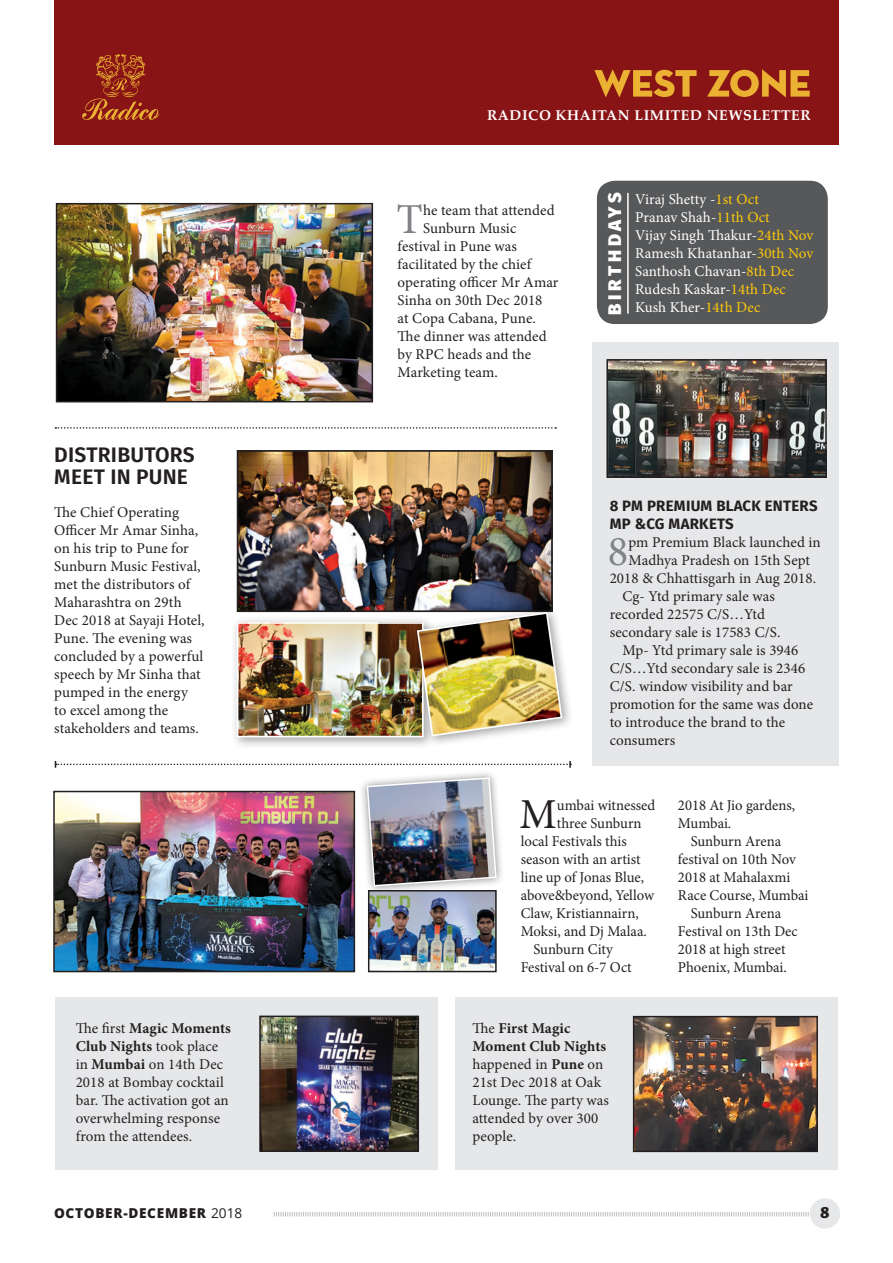
<style>
.page{position:relative;width:893px;height:1263px;background:#fff}
.page>*{position:absolute;margin:0;border:0;box-sizing:border-box;transform-origin:0 0}
.t1{font:42.75px "Minion Pro";color:#808285}
.t2{font:42.75px "Minion Pro";color:#231f20}
.t3{font:39px "Neutra Disp Titling";color:#fff}
.t4{font:600 21px/22.5px "Fira Sans";letter-spacing:.01em;color:#231f20}
.t5{font:800 18.3px "Fira Sans";letter-spacing:.2em;color:#fff}
.t6{font:15px/18px "Minion Pro";color:#231f20}
.t7{font:15px/18px "Minion Pro";letter-spacing:.005em;color:#fff}
.t8{font:700 15px/18px "Fira Sans";letter-spacing:.015em;color:#231f20}
.t9{font:800 15px "Adelle Sans";color:#231f20}
.t10{font:700 14.25px "Palatino";letter-spacing:.04em;color:#fff}
.t11{font:800 13.65px "Open Sans";letter-spacing:.05em;color:#231f20}
.s1{color:#feca0a}
.s2{font-weight:700}
.s3{font-weight:400}
</style>
<div class="page">
<svg style="left:55px;top:761px;width:516px;height:7px"></svg>
<div style="left:54px;top:0;width:785px;height:144px;background:#891415"></div>
<svg style="left:594px;top:69px;width:216px;height:28px"></svg>
<svg style="left:82px;top:54px;width:78px;height:66px"></svg>
<img style="left:56px;top:794px;width:296px;height:175px">
<div style="left:53px;top:791px;width:302px;height:181px;border:2px solid #231f20"></div>
<div style="left:359px;top:769px;width:145px;height:125px;background:#231f20;opacity:.5"></div>
<img style="left:366px;top:776px;width:131px;height:111px">
<img style="left:371px;top:893px;width:123px;height:76px">
<div style="left:368px;top:890px;width:129px;height:82px;border:2px solid #231f20"></div>
<div style="left:597px;top:181px;width:231px;height:143px;background:#57585a;border-radius:18px"></div>
<hr style="left:627px;top:193px;width:2px;height:121px;background:#fff">
<div style="left:592px;top:342px;width:247px;height:423px;background:#e6e7e9"></div>
<div style="left:55px;top:997px;width:382px;height:173px;background:#e6e7e9"></div>
<div style="left:455px;top:997px;width:383px;height:173px;background:#e6e7e9"></div>
<img style="left:609px;top:362px;width:215px;height:113px">
<div style="left:606px;top:359px;width:221px;height:119px;border:2px solid #231f20"></div>
<img style="left:262px;top:1018px;width:154px;height:131px">
<div style="left:259px;top:1015px;width:160px;height:137px;border:2px solid #231f20"></div>
<img style="left:636px;top:1019px;width:179px;height:130px">
<div style="left:633px;top:1016px;width:185px;height:136px;border:2px solid #231f20"></div>
<img style="left:59px;top:206px;width:311px;height:193px">
<div style="left:56px;top:203px;width:317px;height:199px;border:2px solid #231f20"></div>
<img style="left:240px;top:453px;width:310px;height:156px">
<div style="left:237px;top:450px;width:316px;height:162px;border:2px solid #231f20"></div>
<div style="left:231px;top:616px;width:205px;height:133px;background:#231f20;opacity:.41"></div>
<img style="left:240px;top:625px;width:171px;height:109px">
<div style="left:237px;top:622px;width:187px;height:115px;border:2px solid #fff"></div>
<div style="left:411px;top:607px;width:163px;height:141px;background:#231f20;opacity:.41"></div>
<img style="left:416px;top:611px;width:147px;height:126px">
<svg style="left:55px;top:427px;width:501px;height:2px"></svg>
<div style="left:810px;top:1198px;width:30px;height:30px;background:#e6e7e9;border-radius:50%"></div>
<svg style="left:273px;top:1212px;width:536px;height:5px"></svg>
<h2 class="t3" style="left:403px;top:83px;width:409px">PLANTS/DISTILLERIES</h2>
<p class="t10" style="left:487px;top:103px;width:325px">RADICO KHAITAN LIMITED NEWSLETTER</p>
<h3 class="t4" style="left:54px;top:443px;width:135px">DISTRIBUTORS<br>MEET IN PUNE</h3>
<p class="t6" style="left:54px;top:503px;width:152px">The Chief Operating<br>Officer Mr Amar Sinha, on his trip to Pune for<br>Sunburn Music Festival, met the distributors of<br>Maharashtra on 29th<br>Dec 2018 at Sayaji Hotel,<br>Pune. The evening was concluded by a powerful speech by Mr Sinha that pumped in the energy<br>to excel among the stakeholders and teams.</p>
<h1 class="t1" style="left:396px;top:190px;width:28px">T</h1>
<p class="t6" style="left:423px;top:201px;width:133px">he team that attended</p>
<p class="t6" style="left:423px;top:219px;width:95px">Sunburn Music</p>
<p class="t6" style="left:398px;top:237px;width:121px">festival in Pune was</p>
<p class="t6" style="left:398px;top:255px;width:135px">facilitated by the chief</p>
<p class="t6" style="left:398px;top:273px;width:162px">operating officer Mr Amar</p>
<p class="t6" style="left:398px;top:291px;width:146px">Sinha on 30th Dec 2018</p>
<p class="t6" style="left:398px;top:309px;width:140px">at Copa Cabana, Pune.</p>
<p class="t6" style="left:398px;top:327px;width:151px">The dinner was attended</p>
<p class="t6" style="left:398px;top:345px;width:135px">by Rpc heads and the</p>
<p class="t6" style="left:398px;top:363px;width:102px">Marketing team.</p>
<p class="t5" style="left:602px;top:315px;width:123px;rotate:-90deg">Birthdays</p>
<p class="t7" style="left:635px;top:190px;width:180px">Viraj Shetty -<span class="s1">1st Oct<br></span>Pranav Shah-<span class="s1">11th Oct<br></span>Vijay Singh Thakur-<span class="s1">24th Nov<br></span>Ramesh Khatanhar-<span class="s1">30th Nov<br></span>Santhosh Chavan-<span class="s1">8th Dec<br></span>Rudesh Kaskar-<span class="s1">14th Dec</span></p>
<p class="t7" style="left:635px;top:298px;width:127px">Kush Kher-<span class="s1">14th Dec</span></p>
<p class="t8" style="left:610px;top:497px;width:209px">8 PM PREMIUM BLACK ENTERS<br>MP &amp;CG MARKETS</p>
<h1 class="t1" style="left:608px;top:523px;width:22px">8</h1>
<p class="t6" style="left:628px;top:533px;width:194px">pm Premium Black launched in</p>
<p class="t6" style="left:628px;top:551px;width:183px">Madhya Pradesh on 15th Sept</p>
<p class="t6" style="left:610px;top:569px;width:208px">2018 &amp; Chhattisgarh in Aug 2018.</p>
<p class="t6" style="left:622px;top:587px;width:154px">Cg- Ytd primary sale was</p>
<p class="t6" style="left:610px;top:605px;width:157px">recorded 22575 C/S…Ytd</p>
<p class="t6" style="left:610px;top:623px;width:172px">secondary sale is 17583 C/S.</p>
<p class="t6" style="left:622px;top:641px;width:177px">Mp- Ytd primary sale is 3946</p>
<p class="t6" style="left:610px;top:659px;width:197px">C/S…Ytd secondary sale is 2346</p>
<p class="t6" style="left:610px;top:677px;width:185px">C/S. window visibility and bar</p>
<p class="t6" style="left:610px;top:695px;width:205px">promotion for the same was done</p>
<p class="t6" style="left:610px;top:713px;width:177px">to introduce the brand to the</p>
<p class="t6" style="left:610px;top:731px;width:67px">consumers</p>
<h1 class="t2" style="left:520px;top:786px;width:39px">M</h1>
<p class="t6" style="left:557px;top:796px;width:100px">umbai witnessed</p>
<p class="t6" style="left:557px;top:814px;width:86px">three Sunburn</p>
<p class="t6" style="left:521px;top:832px;width:108px">local Festivals this</p>
<p class="t6" style="left:521px;top:850px;width:121px">season with an artist</p>
<p class="t6" style="left:521px;top:868px;width:125px">line up of Jonas Blue,</p>
<p class="t6" style="left:521px;top:886px;width:135px">above&amp;beyond, Yellow</p>
<p class="t6" style="left:521px;top:904px;width:120px">Claw, Kristiannairn,</p>
<p class="t6" style="left:521px;top:922px;width:128px">Moksi, and Dj Malaa.</p>
<p class="t6" style="left:533px;top:940px;width:81px">Sunburn City</p>
<p class="t6" style="left:521px;top:958px;width:113px">Festival on 6-7 Oct</p>
<p class="t6" style="left:678px;top:796px;width:119px">2018 At Jio gardens,<br>Mumbai.</p>
<p class="t6" style="left:691px;top:832px;width:92px">Sunburn Arena</p>
<p class="t6" style="left:678px;top:850px;width:119px">festival on 10th nov</p>
<p class="t6" style="left:678px;top:868px;width:114px">2018 at Mahalaxmi</p>
<p class="t6" style="left:678px;top:886px;width:132px">Race Course, Mumbai</p>
<p class="t6" style="left:691px;top:904px;width:92px">Sunburn Arena</p>
<p class="t6" style="left:678px;top:922px;width:121px">Festival on 13th Dec</p>
<p class="t6" style="left:678px;top:940px;width:109px">2018 at high street</p>
<p class="t6" style="left:678px;top:958px;width:110px">Phoenix, Mumbai.</p>
<p class="t6" style="left:76px;top:1019px;width:157px">The first <span class="s2">Magic Moments<br>Club Nights</span> took place in <span class="s2">Mumbai</span> on 14th Dec<br>2018 at Bombay cocktail bar. The activation got an overwhelming response from the attendees.</p>
<p class="t6" style="left:472px;top:1019px;width:138px">The <span class="s2">First Magic<br>Moment Club Nights </span>happened in <span class="s2">Pune</span> on<br>21st Dec 2018 at Oak<br>Lounge. The party was attended by over 300 people.</p>
<p class="t11" style="left:54px;top:1203px;width:190px">OCTOBER-DECEMBER <span class="s3">2018</span></p>
<p class="t9" style="left:820px;top:1202px;width:10px">8</p>
</div>
